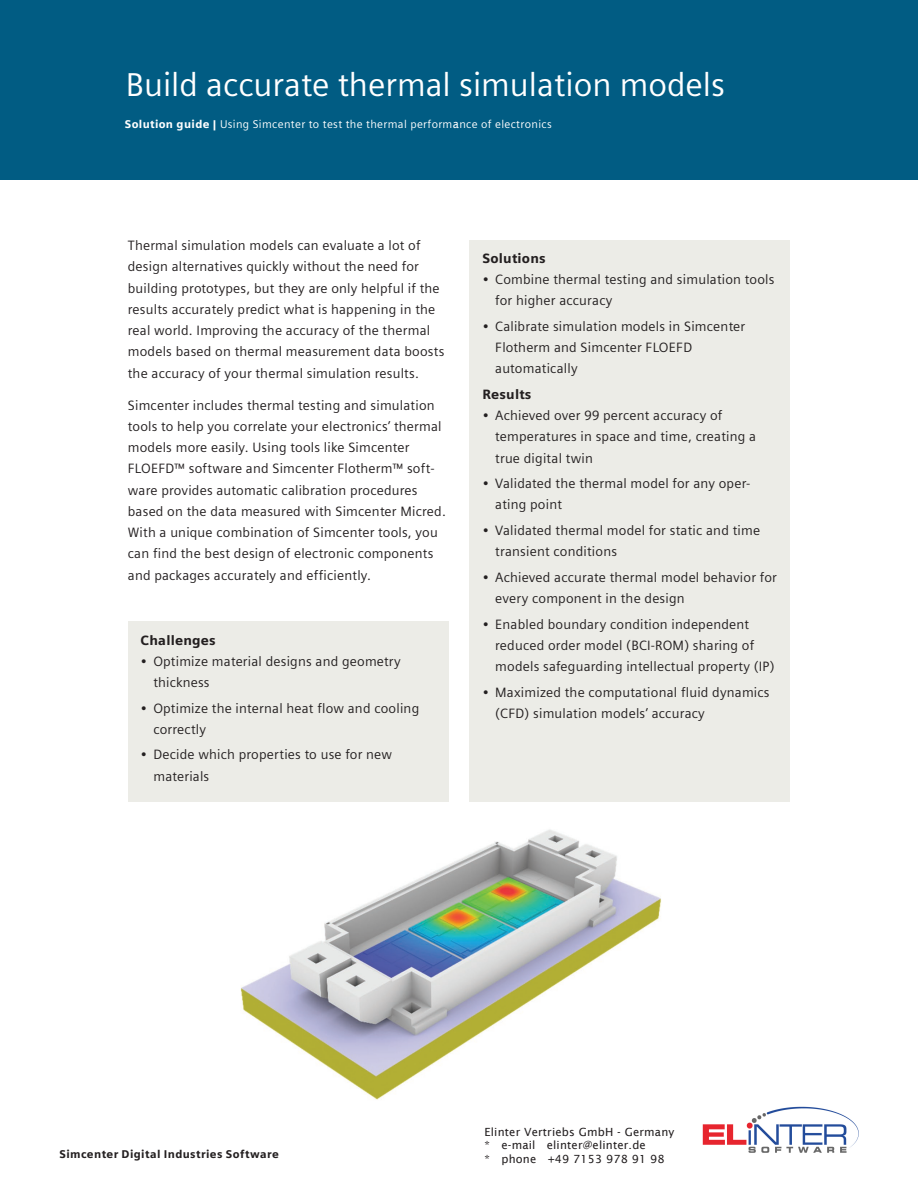
<style>
.page{position:relative;width:918px;height:1188px;background:#fff}
.page>*{position:absolute;margin:0;border:0;box-sizing:border-box;transform-origin:0 0}
.Headline_22pt_120___Color_White{font:33px "Siemens Sans";color:#fff}
.Body_Copy_9pt_5mm{font:13.5px/21.3px "Siemens Sans";letter-spacing:.015em;color:#231f20}
.Subhead_9pt_5mm{font:900 13.5px "Siemens Sans";letter-spacing:.015em;color:#231f20}
.t1{font:11.25px/13.5px "Lucida Sans";letter-spacing:.015em;color:#221e1f}
.t2{font:11.25px "Siemens Sans";letter-spacing:.03em;color:#fff}
.t3{font:900 11.25px "Siemens Sans";letter-spacing:.035em;color:#231f20}
.s1{font-weight:900}
.s2{font-family:"Lucida Sans"}
</style>
<div class="page">
<div style="left:0;top:0;width:918px;height:180px;background:#015c83"></div>
<img style="left:240px;top:829px;width:422px;height:271px">
<div style="left:470px;top:240px;width:320px;height:562px;background:#ecece7"></div>
<div style="left:128px;top:622px;width:320px;height:180px;background:#ecece7"></div>
<img style="left:702px;top:1106px;width:157px;height:47px">
<p class="Headline_22pt_120___Color_White" style="left:126px;top:59px;width:601px">Build accurate thermal simulation models</p>
<p class="t2" style="left:125px;top:116px;width:428px"><span class="s1">Solution guide |</span> Using Simcenter to test the thermal perform<span class="s2">a</span>nce of electronics</p>
<p class="Body_Copy_9pt_5mm" style="left:128px;top:234px;width:318px">Thermal simulation models can evaluate a lot of design alternatives quickly without the need for building prototypes, but they are only helpful if the results accurately predict what is happening in the real world. Improving the accuracy of the thermal models based on thermal measurement data boosts the accuracy of your thermal simulation results.</p>
<p class="Body_Copy_9pt_5mm" style="left:128px;top:393px;width:320px">Simcenter includes thermal testing and simulation tools to help you correlate your electronics’ thermal models more easily. Using tools like Simcenter FLOEFD™ software and Simcenter Flotherm™ soft&shy;ware provides automatic calibration procedures based on the data measured with Simcenter Micred.<br>With a unique combination of Simcenter tools, you can find the best design of electronic components and packages accurately and efficiently.</p>
<p class="Subhead_9pt_5mm" style="left:141px;top:629px;width:77px">Challenges</p>
<p class="Body_Copy_9pt_5mm" style="left:153px;top:650px;width:249px;text-indent:-13px">• Optimize material designs and geometry thickness</p>
<p class="Body_Copy_9pt_5mm" style="left:153px;top:696px;width:267px;text-indent:-13px">• Optimize the internal heat flow and cooling correctly</p>
<p class="Body_Copy_9pt_5mm" style="left:153px;top:743px;width:240px;text-indent:-13px">• Decide which properties to use for new materials</p>
<p class="Subhead_9pt_5mm" style="left:482px;top:247px;width:65px">Solutions</p>
<p class="Body_Copy_9pt_5mm" style="left:495px;top:268px;width:281px;text-indent:-13px">• Combine thermal testing and simulation tools for higher accuracy</p>
<p class="Body_Copy_9pt_5mm" style="left:495px;top:315px;width:252px;text-indent:-13px">• Calibrate simulation models in Simcenter<br>Flotherm and Simcenter FLOEFD automatically</p>
<p class="Subhead_9pt_5mm" style="left:482px;top:383px;width:50px">Results</p>
<p class="Body_Copy_9pt_5mm" style="left:495px;top:404px;width:262px;text-indent:-13px">• Achieved over 99 percent accuracy of temperatures in space and time, creating a true digital twin</p>
<p class="Body_Copy_9pt_5mm" style="left:495px;top:472px;width:257px;text-indent:-13px">• Validated the thermal model for any oper&shy;ating point</p>
<p class="Body_Copy_9pt_5mm" style="left:495px;top:519px;width:266px;text-indent:-13px">• Validated thermal model for static and time transient conditions</p>
<p class="Body_Copy_9pt_5mm" style="left:495px;top:566px;width:283px;text-indent:-13px">• Achieved accurate thermal model behavior for every component in the design</p>
<p class="Body_Copy_9pt_5mm" style="left:495px;top:612px;width:281px;text-indent:-13px">• Enabled boundary condition independent reduced order model (BCI-ROM) sharing of models safeguarding intellectual property (IP)</p>
<p class="Body_Copy_9pt_5mm" style="left:495px;top:680px;width:276px;text-indent:-13px">• Maximized the computational fluid dynamics (CFD) simulation models’ accuracy</p>
<p class="t3" style="left:60px;top:1145px;width:221px">Simcenter Digital Industries Software</p>
<p class="t1" style="left:485px;top:1125px;width:191px">Elinter Vertriebs GmbH - Germany * e-mail elinter@elinter.de<br>* phone +49 7153 978 91 98</p>
</div>
